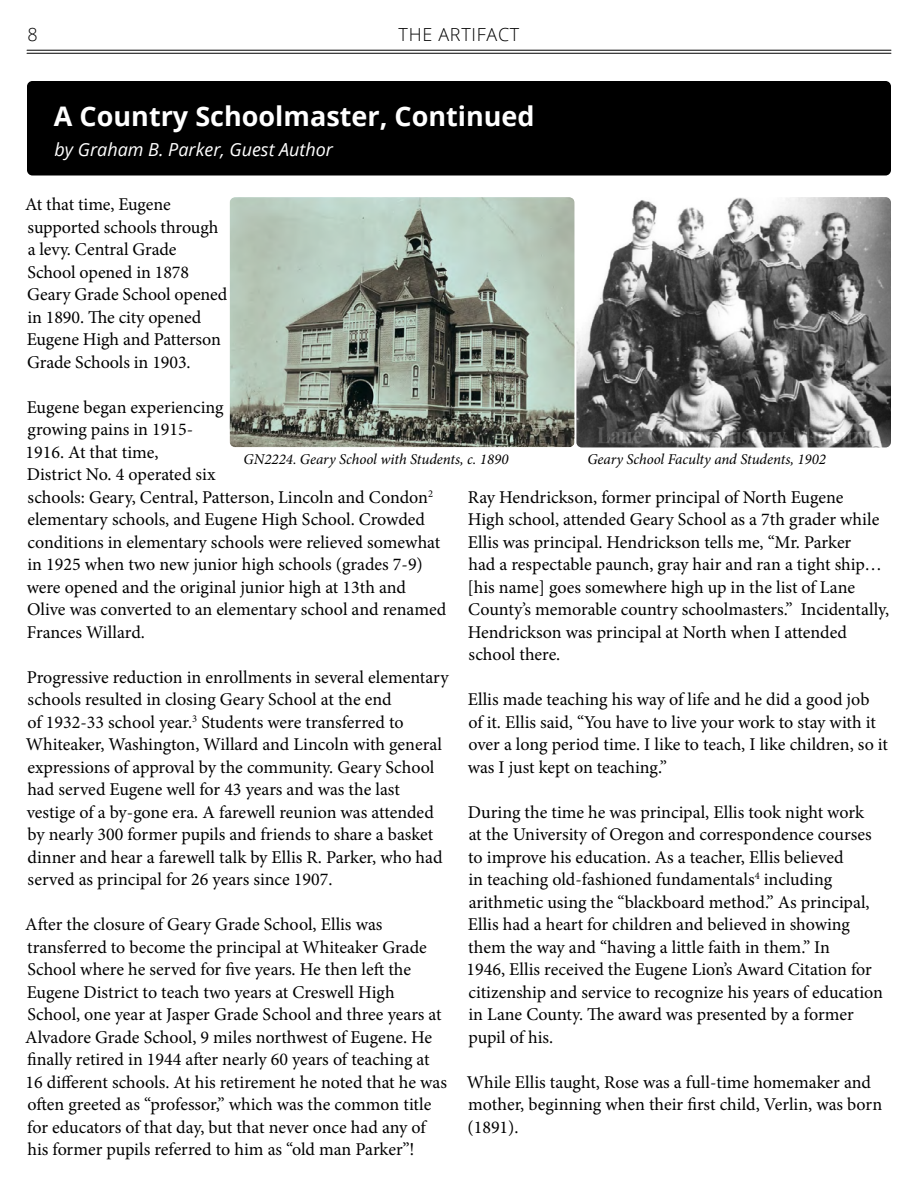
<style>
.page{position:relative;width:918px;height:1188px;background:#fff}
.page>*{position:absolute;margin:0;border:0;box-sizing:border-box;transform-origin:0 0}
.t1{font:700 27px "Open Sans";color:#fff}
.t2{font:18px/22.5px "Minion Pro";letter-spacing:-.005em;color:#000}
.t3{font:italic 18px "Open Sans";color:#fff}
.t4{font:300 18px "Open Sans";letter-spacing:.04em;color:#000}
.t5{font:italic 15px "Minion Pro";letter-spacing:-.005em;color:#000}
</style>
<div class="page">
<hr style="left:27px;top:53px;width:864px;height:1px;background:#000">
<hr style="left:27px;top:50px;width:864px;height:1px;background:#000">
<div style="left:27px;top:81px;width:864px;height:95px;background:#000;border-radius:5px"></div>
<img style="left:231px;top:197px;width:660px;height:250px">
<div style="left:228px;top:196px;width:348px;height:253px;border:2px solid #fff;border-radius:6px"></div>
<p class="t4" style="left:27px;top:22px;width:12px">8</p>
<p class="t4" style="left:399px;top:22px;width:122px">THE ARTIFACT</p>
<h1 class="t1" style="left:54px;top:97px;width:482px">A Country Schoolmaster, Continued</h1>
<p class="t3" style="left:54px;top:137px;width:280px">by Graham B. Parker, Guest Author</p>
<p class="t2" style="left:25px;top:193px;width:204px">At that time, Eugene supported schools through a levy. Central Grade<br>School opened in 1878<br>Geary Grade School opened in 1890. The city opened<br>Eugene High and Patterson<br>Grade Schools in 1903.</p>
<p class="t2" style="left:26px;top:396px;width:422px">Eugene began experiencing<br>growing pains in 1915-<br>1916. At that time,<br>District No. 4 operated six<br>schools: Geary, Central, Patterson, Lincoln and Condon<sup>2 </sup>elementary schools, and Eugene High School. Crowded conditions in elementary schools were relieved somewhat in 1925 when two new junior high schools (grades 7-9) were opened and the original junior high at 13th and Olive was converted to an elementary school and renamed Frances Willard.</p>
<p class="t2" style="left:26px;top:666px;width:424px">Progressive reduction in enrollments in several elementary schools resulted in closing Geary School at the end<br>of 1932-33 school year.<sup>3</sup> Students were transferred to Whiteaker, Washington, Willard and Lincoln with general expressions of approval by the community. Geary School had served Eugene well for 43 years and was the last vestige of a by-gone era. A farewell reunion was attended by nearly 300 former pupils and friends to share a basket dinner and hear a farewell talk by Ellis R. Parker, who had served as principal for 26 years since 1907.</p>
<p class="t2" style="left:25px;top:913px;width:423px">After the closure of Geary Grade School, Ellis was transferred to become the principal at Whiteaker Grade School where he served for five years. He then left the Eugene District to teach two years at Creswell High School, one year at Jasper Grade School and three years at Alvadore Grade School, 9 miles northwest of Eugene. He finally retired in 1944 after nearly 60 years of teaching at 16 different schools. At his retirement he noted that he was often greeted as “professor,” which was the common title for educators of that day, but that never once had any of his former pupils referred to him as “old man Parker”!</p>
<p class="t5" style="left:244px;top:449px;width:266px">GN2224. Geary School with Students, c. 1890</p>
<p class="t5" style="left:587px;top:449px;width:240px">Geary School Faculty and Students, 1902</p>
<p class="t2" style="left:468px;top:486px;width:423px">Ray Hendrickson, former principal of North Eugene<br>High school, attended Geary School as a 7th grader while Ellis was principal. Hendrickson tells me, “Mr. Parker<br>had a respectable paunch, gray hair and ran a tight ship… [his name] goes somewhere high up in the list of Lane County’s memorable country schoolmasters.” Incidentally, Hendrickson was principal at North when I attended school there.</p>
<p class="t2" style="left:468px;top:688px;width:422px">Ellis made teaching his way of life and he did a good job of it. Ellis said, “You have to live your work to stay with it over a long period time. I like to teach, I like children, so it was I just kept on teaching.”</p>
<p class="t2" style="left:467px;top:801px;width:418px">During the time he was principal, Ellis took night work<br>at the University of Oregon and correspondence courses to improve his education. As a teacher, Ellis believed<br>in teaching old-fashioned fundamentals<sup>4</sup> including arithmetic using the “blackboard method.” As principal, Ellis had a heart for children and believed in showing them the way and “having a little faith in them.” In<br>1946, Ellis received the Eugene Lion’s Award Citation for citizenship and service to recognize his years of education in Lane County. The award was presented by a former pupil of his.</p>
<p class="t2" style="left:467px;top:1071px;width:417px">While Ellis taught, Rose was a full-time homemaker and mother, beginning when their first child, Verlin, was born (1891).</p>
</div>
